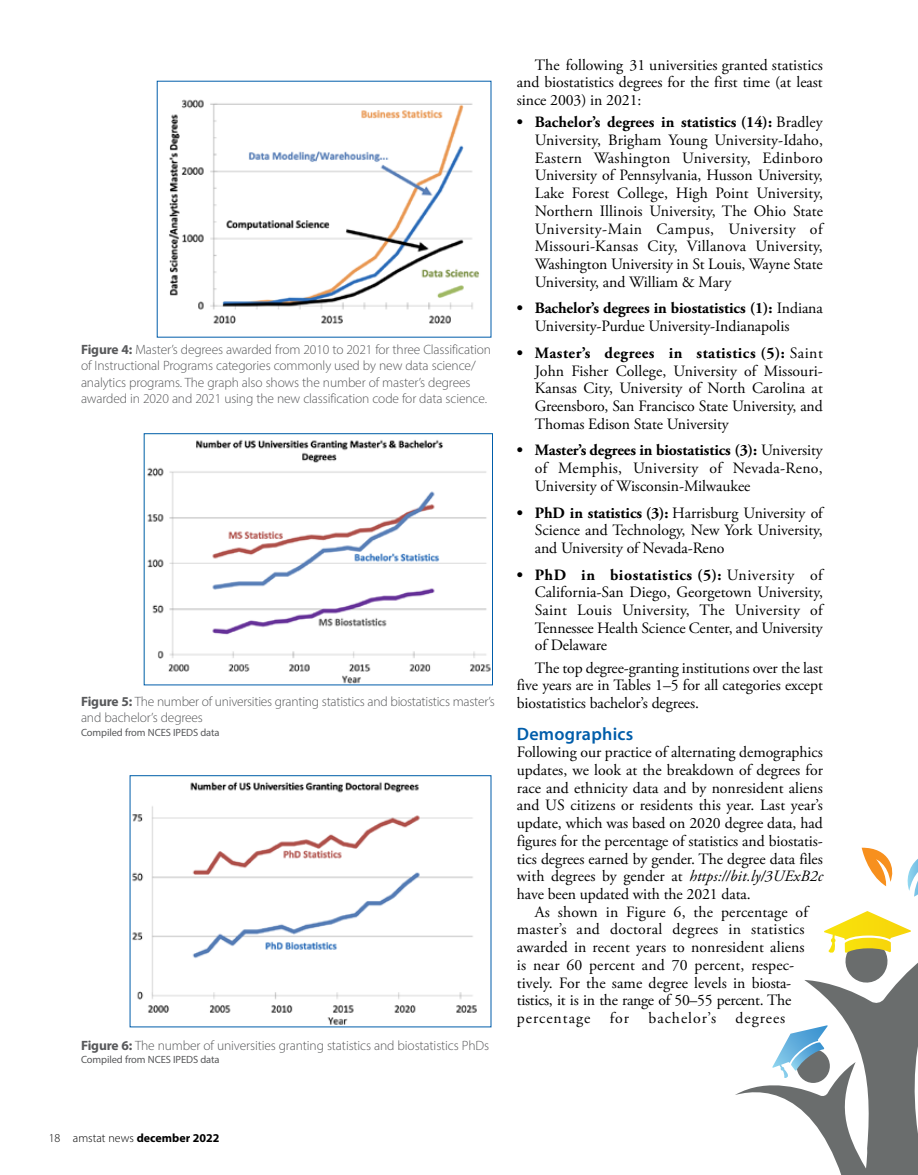
<style>
.page{position:relative;width:918px;height:1175px;background:#fff}
.page>*{position:absolute;margin:0;border:0;box-sizing:border-box;transform-origin:0 0}
.t1{font:600 18px "Myriad Pro";letter-spacing:.015em;color:#005daa}
.t2{font:15.75px/17.7px "Adobe Garamond Pro";letter-spacing:-.005em;color:#000;text-align:justify}
.t3{font:300 13.5px/16.5px "Myriad Pro";letter-spacing:-.01em;color:#58595b}
.t4{font:300 12px "Myriad Pro";color:#000}
.t5{font:10.5px "Myriad Pro";letter-spacing:-.01em;color:#58595b}
.s1{font-weight:700}
.s2{font-style:italic}
</style>
<div class="page">
<img style="left:169px;top:99px;width:310px;height:225px">
<img style="left:147px;top:439px;width:344px;height:244px">
<div style="left:144px;top:433px;width:349px;height:252px;border:1px solid #005daa"></div>
<img style="left:132px;top:781px;width:345px;height:244px">
<svg style="left:735px;top:963px;width:183px;height:211px"></svg>
<div style="left:797px;top:1049px;width:33px;height:33px;background:#6a6d6d;border-radius:50%"></div>
<svg style="left:772px;top:1025px;width:56px;height:53px"></svg>
<svg style="left:824px;top:911px;width:87px;height:74px"></svg>
<svg style="left:907px;top:859px;width:11px;height:37px"></svg>
<svg style="left:862px;top:847px;width:31px;height:39px"></svg>
<p class="t3" style="left:81px;top:341px;width:412px"><span class="s1">Figure 4:</span> Master’s degrees awarded from 2010 to 2021 for three Classification of Instructional Programs categories commonly used by new data science/ analytics programs. The graph also shows the number of master’s degrees awarded in 2020 and 2021 using the new classification code for data science.</p>
<p class="t3" style="left:81px;top:693px;width:415px"><span class="s1">Figure 5:</span> The number of universities granting statistics and biostatistics master’s and bachelor’s degrees</p>
<p class="t5" style="left:81px;top:726px;width:140px">Compiled from NCES IPEDS data</p>
<p class="t3" style="left:81px;top:1036px;width:410px"><span class="s1">Figure 6:</span> The number of universities granting statistics and biostatistics PhDs</p>
<p class="t5" style="left:81px;top:1053px;width:140px">Compiled from NCES IPEDS data</p>
<p class="t2" style="left:517px;top:56px;width:308px;text-indent:18px">The following 31 universities granted statistics and biostatistics degrees for the first time (at least since 2003) in 2021:</p>
<p class="t2" style="left:535px;top:114px;width:290px;text-indent:-18px"><span class="s1">• Bachelor’s degrees in statistics (14):</span> Bradley University, Brigham Young University-Idaho, Eastern Washington University, Edinboro University of Pennsylvania, Husson University, Lake Forest College, High Point University, Northern Illinois University, The Ohio State University-Main Campus, University of Missouri-Kansas City, Villanova University, Washington University in St Louis, Wayne State University, and William &amp; Mary</p>
<p class="t2" style="left:535px;top:300px;width:289px;text-indent:-18px"><span class="s1">• Bachelor’s degrees in biostatistics (1):</span> Indiana<br>University-Purdue University-Indianapolis</p>
<p class="t2" style="left:535px;top:344px;width:290px;text-indent:-18px"><span class="s1">• Master’s degrees in statistics (5):</span> Saint John Fisher College, University of Missouri-Kansas City, University of North Carolina at Greensboro, San Francisco State University, and Thomas Edison State University</p>
<p class="t2" style="left:535px;top:442px;width:290px;text-indent:-18px"><span class="s1">• Master’s degrees in biostatistics (3):</span> University of Memphis, University of Nevada-Reno, University of Wisconsin-Milwaukee</p>
<p class="t2" style="left:535px;top:504px;width:289px;text-indent:-18px"><span class="s1">• PhD in statistics (3):</span> Harrisburg University of Science and Technology, New York University, and University of Nevada-Reno</p>
<p class="t2" style="left:535px;top:566px;width:290px;text-indent:-18px"><span class="s1">• PhD in biostatistics (5):</span> University of California-San Diego, Georgetown University, Saint Louis University, The University of Tennessee Health Science Center, and University of Delaware</p>
<p class="t2" style="left:517px;top:659px;width:308px;text-indent:18px">The top degree-granting institutions over the last five years are in Tables 1–5 for all categories except biostatistics bachelor’s degrees.</p>
<p class="t1" style="left:517px;top:722px;width:118px">Demographics</p>
<p class="t2" style="left:517px;top:744px;width:308px">Following our practice of alternating demographics updates, we look at the breakdown of degrees for race and ethnicity data and by nonresident aliens and US citizens or residents this year. Last year’s update, which was based on 2020 degree data, had figures for the percentage of statistics and biostatis&shy;tics degrees earned by gender. The degree data files with degrees by gender at <span class="s2">https://bit.ly/3UExB2c </span>have been updated with the 2021 data.</p>
<p class="t2" style="left:517px;top:903px;width:293px;text-align:left;text-indent:18px">As shown in Figure 6, the percentage of master’s and doctoral degrees in statistics awarded in recent years to nonresident aliens is near 60 percent and 70 percent, respec&shy;tively. For the same degree levels in biosta&shy;tistics, it is in the range of 50–55 percent. The percentage for bachelor’s degrees</p>
<p class="t4" style="left:49px;top:1130px;width:172px">18 amstat news <span class="s1">december 2022</span></p>
</div>
